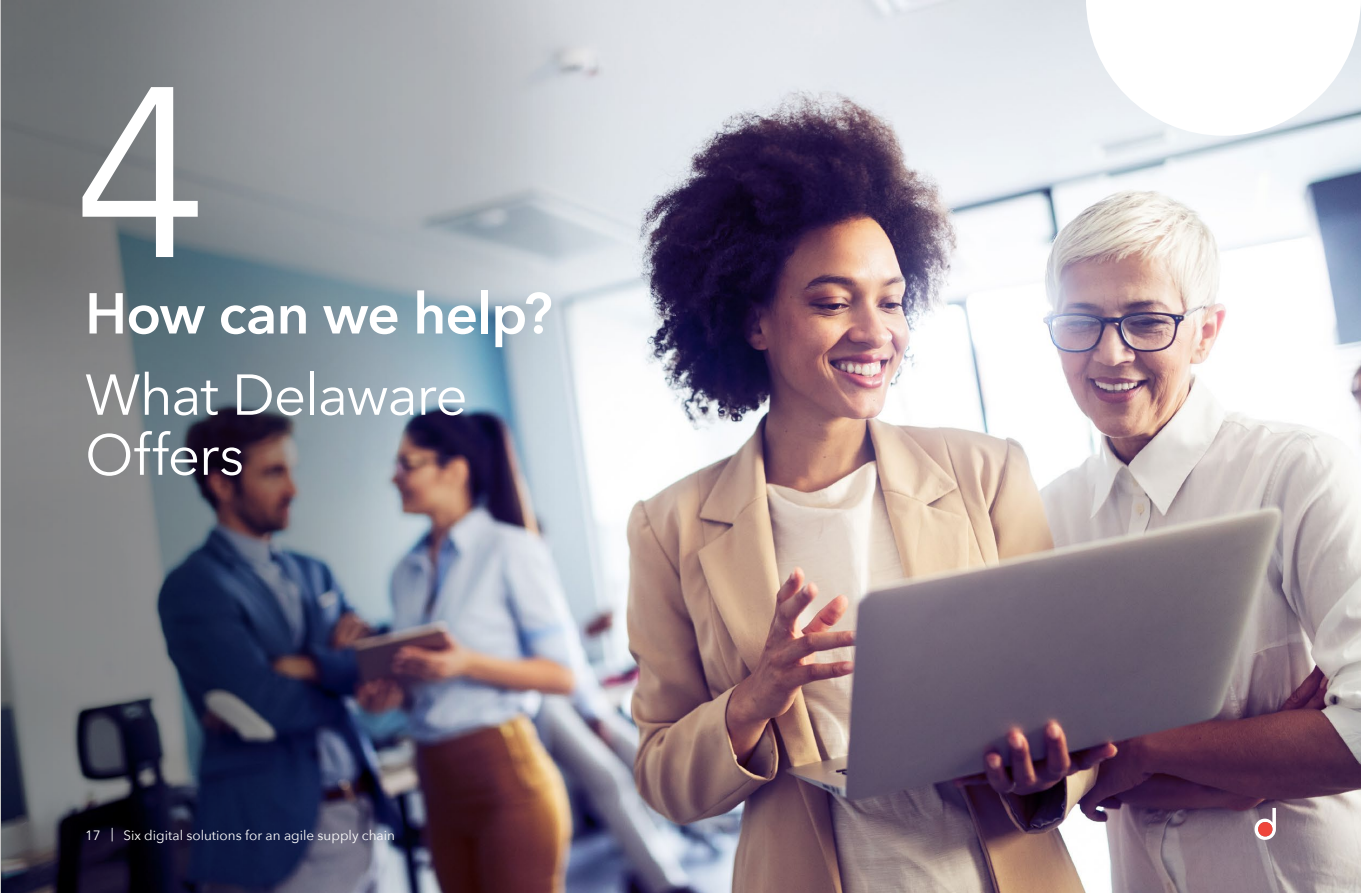
<style>
.page{position:relative;width:1361px;height:893px;background:#fff}
.page>*{position:absolute;margin:0;border:0;box-sizing:border-box;transform-origin:0 0}
.t1{font:240px "Avenir";color:#fff}
.t2{font:57px/60px "Avenir Next";letter-spacing:-.025em;color:#fff}
.t3{font:600 57px "Avenir Next";letter-spacing:-.015em;color:#fff}
.t4{font:13.5px "Avenir Next";color:#fff}
</style>
<div class="page">
<img style="left:559px;top:0;width:802px;height:893px">
<img style="left:0;top:0;width:559px;height:893px">
<svg style="left:1086px;top:0;width:275px;height:136px"></svg>
<svg style="left:1254px;top:808px;width:22px;height:32px"></svg>
<div style="left:1258px;top:822px;width:14px;height:14px;background:#ef463c;border-radius:50%"></div>
<h1 class="t1" style="left:73px;top:31px;width:135px">4</h1>
<h2 class="t3" style="left:85px;top:265px;width:469px">How can we help?</h2>
<h2 class="t2" style="left:85px;top:362px;width:384px">What Delaware<br>Offers</h2>
<p class="t4" style="left:85px;top:824px;width:311px">17 | Six digital solutions for an agile supply chain</p>
</div>
